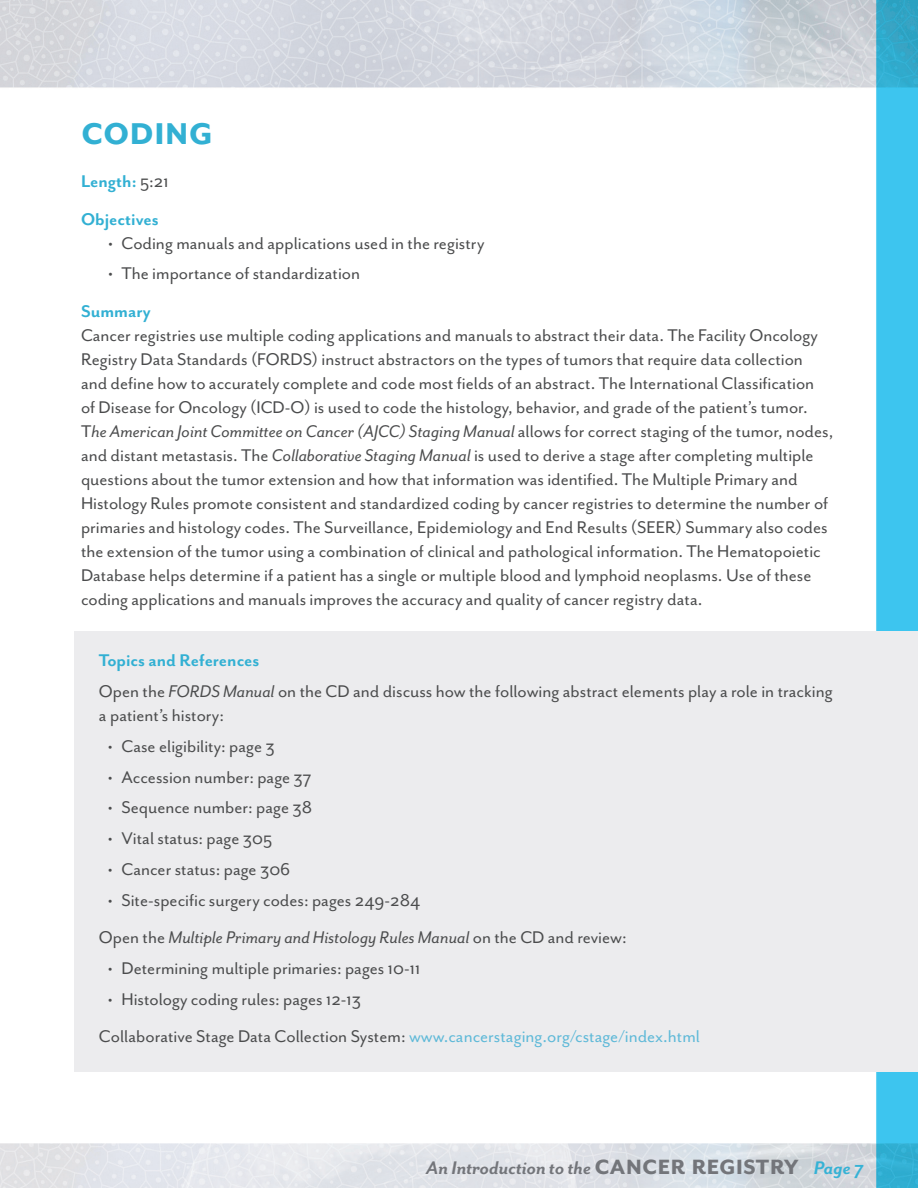
<style>
.page{position:relative;width:918px;height:1188px;background:#fff}
.page>*{position:absolute;margin:0;border:0;box-sizing:border-box;transform-origin:0 0}
.t1{font:48px "Mr Eaves San SCB";color:#32b0d3}
.t2{font:21px "Mr Eaves San BI";color:#73757a}
.t3{font:19.5px/24px "Mr Eaves San R";color:#4b4c4d}
.t4{font:19.5px "Mr Eaves San RI";color:#4b4c4d}
.t5{font:19.5px/37.5px "Mr Eaves San B";color:#32b0d3}
.s1{font-family:"Mr Eaves San R";color:#4b4c4d}
.s2{font-family:"Mr Eaves San R"}
.s3{font-family:"Mr Eaves San RI"}
.s4{color:#5fb9d8}
.s5{font-family:"Mr Eaves San SCB";font-size:33px}
.s6{color:#36b2d5}
</style>
<div class="page">
<img style="left:0;top:0;width:918px;height:1188px">
<div style="left:75px;top:631px;width:843px;height:440px;background:#ececee"></div>
<h1 class="t1" style="left:81px;top:102px;width:134px">coding</h1>
<p class="t5" style="left:81px;top:163px;width:89px">Length: <span class="s1">5:21<br></span>Objectives</p>
<p class="t3" style="left:108px;top:231px;width:378px">• Coding manuals and applications used in the registry</p>
<p class="t3" style="left:108px;top:262px;width:254px">• The importance of standardization</p>
<p class="t5" style="left:81px;top:292px;width:71px">Summary</p>
<p class="t3" style="left:81px;top:323px;width:738px">Cancer registries use multiple coding applications and manuals to abstract their data. The Facility Oncology Registry Data Standards (FORDS) instruct abstractors on the types of tumors that require data collection and define how to accurately complete and code most fields of an abstract. The International Classification of Disease for Oncology (ICD-O) is used to code the histology, behavior, and grade of the patient’s tumor.</p>
<p class="t4" style="left:81px;top:420px;width:754px"><span class="s2">T</span>he American Joint Committee on Cancer (AJCC) Staging Manual <span class="s2">allows for correct staging of the tumor, nodes,</span></p>
<p class="t3" style="left:81px;top:443px;width:749px">and distant metastasis. The <span class="s3">Collaborative Staging Manual</span> is used to derive a stage after completing multiple questions about the tumor extension and how that information was identified. The Multiple Primary and Histology Rules promote consistent and standardized coding by cancer registries to determine the number of primaries and histology codes. The Surveillance, Epidemiology and End Results (SEER) Summary also codes the extension of the tumor using a combination of clinical and pathological information. The Hematopoietic Database helps determine if a patient has a single or multiple blood and lymphoid neoplasms. Use of these coding applications and manuals improves the accuracy and quality of cancer registry data.</p>
<p class="t5" style="left:99px;top:642px;width:162px">Topics and References</p>
<p class="t3" style="left:99px;top:679px;width:735px">Open the <span class="s3">FORDS Manual</span> on the CD and discuss how the following abstract elements play a role in tracking a patient’s history:</p>
<p class="t3" style="left:108px;top:734px;width:168px">• Case eligibility: page 3</p>
<p class="t3" style="left:108px;top:765px;width:205px">• Accession number: page 37</p>
<p class="t3" style="left:108px;top:796px;width:206px">• Sequence number: page 38</p>
<p class="t3" style="left:108px;top:826px;width:166px">• Vital status: page 305</p>
<p class="t3" style="left:108px;top:857px;width:184px">• Cancer status: page 306</p>
<p class="t3" style="left:108px;top:888px;width:314px">• Site-specific surgery codes: pages 249-284</p>
<p class="t4" style="left:99px;top:927px;width:529px"><span class="s2">Open the</span> Multiple Primary and Histology Rules Manual <span class="s2">on the CD and review:</span></p>
<p class="t3" style="left:108px;top:956px;width:314px">• Determining multiple primaries: pages 10-11</p>
<p class="t3" style="left:99px;top:980px;width:603px;line-height:37.5px;text-indent:9px">• Histology coding rules: pages 12-13<br>Collaborative Stage Data Collection System: <span class="s4">www.cancerstaging.org/cstage/index.html</span></p>
<p class="t2" style="left:426px;top:1156px;width:439px">An Introduction to the <span class="s5">cancer registry</span> <span class="s6">Page 7</span></p>
</div>
